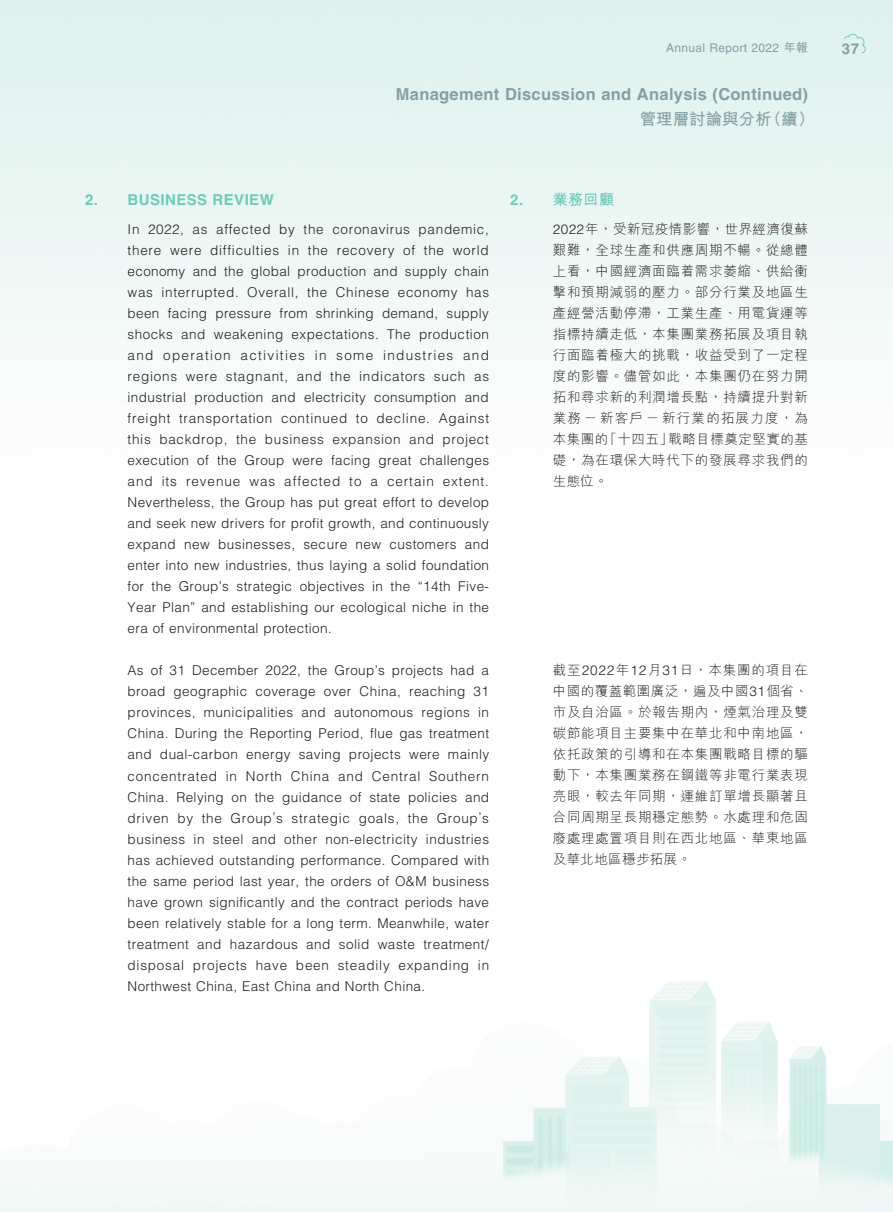
<style>
.page{position:relative;width:893px;height:1212px;background:#fff}
.page>*{position:absolute;margin:0;border:0;box-sizing:border-box;transform-origin:0 0}
.t1{font:700 16.5px "Helvetica LT Std";letter-spacing:.02em;color:#84a0a6}
.t2{font:700 16.5px "M Hei HK";color:#84a0a6}
.t3{font:700 15px "Helvetica LT Std";letter-spacing:.03em;color:#6dcbb9}
.t4{font:700 15px "M Hei HK";color:#6dcbb9}
.t5{font:700 15px "Helvetica LT Std";color:#84a0a6}
.t6{font:300 13.5px/21px "Helvetica LT Std";letter-spacing:.03em;color:#231f20;text-align:justify}
.t7{font:300 13.5px/21px "M Hei HK";letter-spacing:.055em;color:#231f20;text-align:justify}
.t8{font:12px "Helvetica LT Std";letter-spacing:.03em;color:#84a0a6}
.s1{font-family:"M Hei HK";font-weight:700}
.s2{font-family:"Helvetica LT Std"}
</style>
<div class="page">
<svg style="left:844px;top:33px;width:22px;height:20px"></svg>
<p class="t8" style="left:666px;top:40px;width:143px">Annual Report 2022 <span class="s1">年報</span></p>
<p class="t5" style="left:842px;top:39px;width:19px">37</p>
<p class="t1" style="left:396px;top:84px;width:414px">Management Discussion and Analysis (Continued)</p>
<p class="t2" style="left:640px;top:107px;width:176px">管理層討論與分析（續）</p>
<p class="t3" style="left:85px;top:190px;width:190px">2. BUSINESS REVIEW</p>
<p class="t6" style="left:128px;top:219px;width:363px">In 2022, as affected by the coronavirus pandemic, there were difficulties in the recovery of the world economy and the global production and supply chain was interrupted. Overall, the Chinese economy has been facing pressure from shrinking demand, supply shocks and weakening expectations. The production and operation activities in some industries and regions were stagnant, and the indicators such as industrial production and electricity consumption and freight transportation continued to decline. Against this backdrop, the business expansion and project execution of the Group were facing great challenges and its revenue was affected to a certain extent.<br>Nevertheless, the Group has put great effort to develop and seek new drivers for profit growth, and continuously expand new businesses, secure new customers and enter into new industries, thus laying a solid foundation for the Group’s strategic objectives in the “14th Five-Year Plan” and establishing our ecological niche in the era of environmental protection.</p>
<p class="t6" style="left:128px;top:660px;width:363px">As of 31 December 2022, the Group’s projects had a broad geographic coverage over China, reaching 31 provinces, municipalities and autonomous regions in China. During the Reporting Period, flue gas treatment and dual-carbon energy saving projects were mainly concentrated in North China and Central Southern China. Relying on the guidance of state policies and driven by the Group’s strategic goals, the Group’s business in steel and other non-electricity industries has achieved outstanding performance. Compared with the same period last year, the orders of O&amp;M business have grown significantly and the contract periods have been relatively stable for a long term. Meanwhile, water treatment and hazardous and solid waste treatment/ disposal projects have been steadily expanding in Northwest China, East China and North China.</p>
<p class="t4" style="left:510px;top:188px;width:105px"><span class="s2">2.</span> 業務回顧</p>
<p class="t7" style="left:553px;top:219px;width:257px"><span class="s2">2022</span>年，受新冠疫情影響，世界經濟復蘇艱難，全球生產和供應周期不暢。從總體上看，中國經濟面臨着需求萎縮、供給衝擊和預期減弱的壓力。部分行業及地區生產經營活動停滯，工業生產、用電貨運等指標持續走低，本集團業務拓展及項目執行面臨着極大的挑戰，收益受到了一定程度的影響。儘管如此，本集團仍在努力開拓和尋求新的利潤增長點，持續提升對新業務－新客戶－新行業的拓展力度，為本集團的「十四五」戰略目標奠定堅實的基礎，為在環保大時代下的發展尋求我們的生態位。</p>
<p class="t7" style="left:553px;top:660px;width:257px">截至<span class="s2">2022</span>年<span class="s2">12</span>月<span class="s2">31</span>日，本集團的項目在中國的覆蓋範圍廣泛，遍及中國<span class="s2">31</span>個省、市及自治區。於報告期內，煙氣治理及雙碳節能項目主要集中在華北和中南地區，依托政策的引導和在本集團戰略目標的驅動下，本集團業務在鋼鐵等非電行業表現亮眼，較去年同期，運維訂單增長顯著且合同周期呈長期穩定態勢。水處理和危固廢處理處置項目則在西北地區、華東地區及華北地區穩步拓展。</p>
</div>
